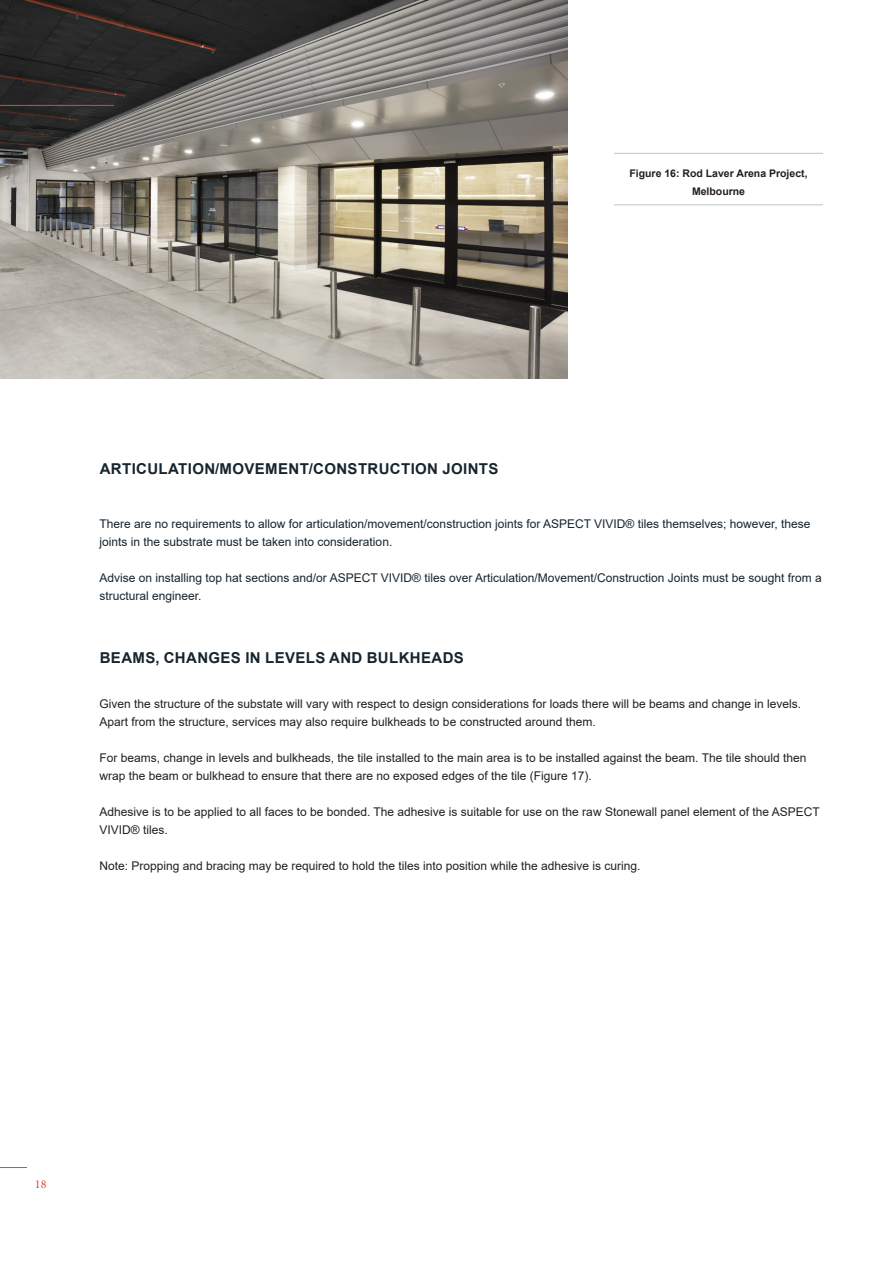
<style>
.page{position:relative;width:893px;height:1263px;background:#fff}
.page>*{position:absolute;margin:0;border:0;box-sizing:border-box;transform-origin:0 0}
.t1{font:700 15px "Arial";letter-spacing:.025em;color:#16242e}
.t2{font:12px/18px "Arial";color:#231f20}
.t3{font:12px/18px "Arial";color:#16242e}
.t4{font:12px "Minion Pro";color:#ee4232}
.t5{font:700 10.5px/18px "Arial";color:#231f20;text-align:center}
</style>
<div class="page">
<img style="left:0;top:0;width:568px;height:378px">
<hr style="left:614px;top:153px;width:209px;height:1px;background:#bdc2cd">
<hr style="left:614px;top:204px;width:209px;height:1px;background:#bdc2cd">
<svg style="left:0;top:1167px;width:27px;height:1px"></svg>
<hr style="left:0;top:105px;width:114px;height:1px;background:#ee4232">
<p class="t1" style="left:100px;top:458px;width:400px">ARTICULATION/MOVEMENT/CONSTRUCTION JOINTS</p>
<p class="t5" style="left:629px;top:164px;width:180px">Figure 16: Rod Laver Arena Project,<br>Melbourne</p>
<p class="t3" style="left:99px;top:515px;width:712px">There are no requirements to allow for articulation/movement/construction joints for ASPECT VIVID® tiles themselves; however, these joints in the substrate must be taken into consideration.</p>
<p class="t3" style="left:99px;top:569px;width:724px">Advise on installing top hat sections and/or ASPECT VIVID® tiles over Articulation/Movement/Construction Joints must be sought from a structural engineer.</p>
<p class="t1" style="left:100px;top:647px;width:366px">BEAMS, CHANGES IN LEVELS AND BULKHEADS</p>
<p class="t2" style="left:99px;top:695px;width:703px">Given the structure of the substate will vary with respect to design considerations for loads there will be beams and change in levels.<br>Apart from the structure, services may also require bulkheads to be constructed around them.</p>
<p class="t2" style="left:99px;top:749px;width:708px">For beams, change in levels and bulkheads, the tile installed to the main area is to be installed against the beam. The tile should then wrap the beam or bulkhead to ensure that there are no exposed edges of the tile (Figure 17).</p>
<p class="t2" style="left:99px;top:803px;width:722px">Adhesive is to be applied to all faces to be bonded. The adhesive is suitable for use on the raw Stonewall panel element of the ASPECT<br>VIVID® tiles.</p>
<p class="t2" style="left:99px;top:857px;width:542px">Note: Propping and bracing may be required to hold the tiles into position while the adhesive is curing.</p>
<p class="t4" style="left:35px;top:1176px;width:13px">18</p>
</div>
